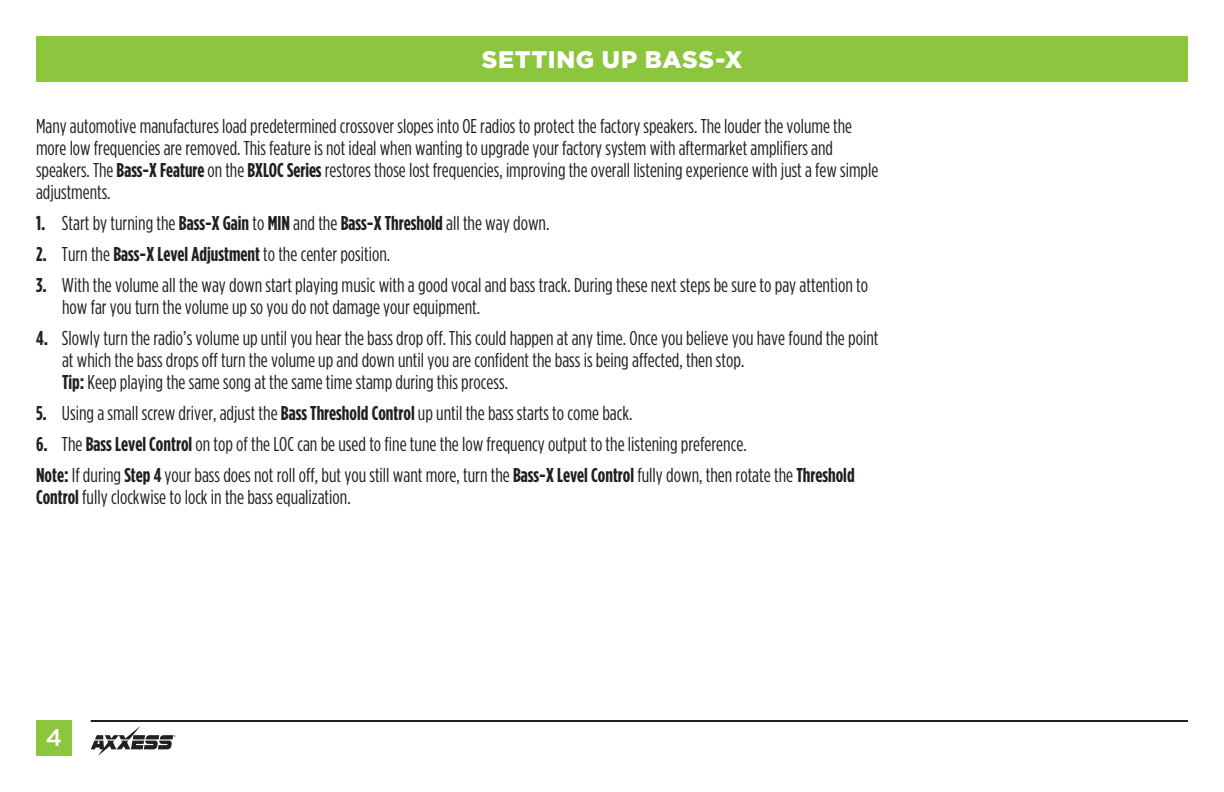
<style>
.page{position:relative;width:1224px;height:792px;background:#fff}
.page>*{position:absolute;margin:0;border:0;box-sizing:border-box;transform-origin:0 0}
.t1{font:900 24px "Gotham";letter-spacing:.03em;color:#fff}
.t2{font:500 24px "Gotham";color:#fff}
.t3{font:20px/22px "Gotham Condensed";color:#231f20}
.s1{font-weight:700}
</style>
<div class="page">
<div style="left:36px;top:36px;width:1152px;height:45px;background:#8bc63e"></div>
<div style="left:36px;top:720px;width:36px;height:36px;background:#8bc63e"></div>
<hr style="left:91px;top:720px;width:1097px;height:2px;background:#231f20">
<svg style="left:91px;top:726px;width:85px;height:30px"></svg>
<p class="t1" style="left:482px;top:46px;width:262px">SETTING UP BASS-X</p>
<p class="t3" style="left:36px;top:115px;width:844px">Many automotive manufactures load predetermined crossover slopes into OE radios to protect the factory speakers. The louder the volume the more low frequencies are removed. This feature is not ideal when wanting to upgrade your factory system with aftermarket amplifiers and speakers. The <span class="s1">Bass-X Feature</span> on the <span class="s1">BXLOC Series</span> restores those lost frequencies, improving the overall listening experience with just a few simple adjustments.</p>
<p class="t3" style="left:36px;top:212px;width:515px"><span class="s1">1.</span> Start by turning the <span class="s1">Bass-X Gain</span> to <span class="s1">MIN</span> and the <span class="s1">Bass-X Threshold</span> all the way down.</p>
<p class="t3" style="left:36px;top:243px;width:356px"><span class="s1">2.</span> Turn the <span class="s1">Bass-X Level Adjustment</span> to the center position.</p>
<p class="t3" style="left:62px;top:274px;width:808px;text-indent:-26px"><span class="s1">3.</span> With the volume all the way down start playing music with a good vocal and bass track. During these next steps be sure to pay attention to how far you turn the volume up so you do not damage your equipment.</p>
<p class="t3" style="left:62px;top:327px;width:818px;text-indent:-26px"><span class="s1">4.</span> Slowly turn the radio’s volume up until you hear the bass drop off. This could happen at any time. Once you believe you have found the point at which the bass drops off turn the volume up and down until you are confident the bass is being affected, then stop.<br><span class="s1">Tip:</span> Keep playing the same song at the same time stamp during this process.</p>
<p class="t3" style="left:36px;top:402px;width:598px"><span class="s1">5.</span> Using a small screw driver, adjust the <span class="s1">Bass Threshold Control</span> up until the bass starts to come back.</p>
<p class="t3" style="left:36px;top:429px;width:820px;line-height:31px"><span class="s1">6.</span> The <span class="s1">Bass Level Control</span> on top of the LOC can be used to fine tune the low frequency output to the listening preference.<br><span class="s1">Note:</span> If during <span class="s1">Step 4</span> your bass does not roll off, but you still want more, turn the <span class="s1">Bass-X Level Control</span> fully down, then rotate the <span class="s1">Threshold</span></p>
<p class="t3" style="left:36px;top:486px;width:316px"><span class="s1">Control</span> fully clockwise to lock in the bass equalization.</p>
<p class="t2" style="left:46px;top:723px;width:18px">4</p>
</div>
